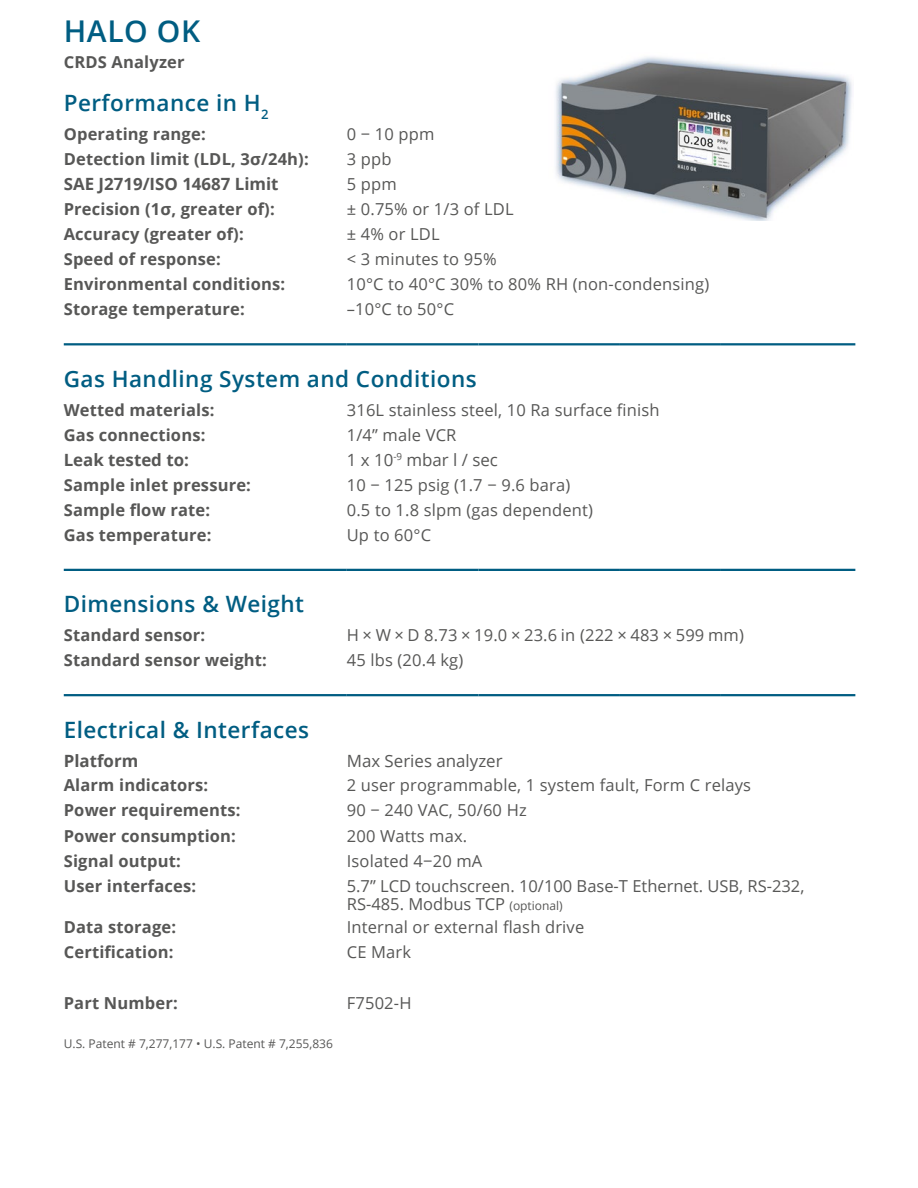
<style>
.page{position:relative;width:918px;height:1188px;background:#fff}
.page>*{position:absolute;margin:0;border:0;box-sizing:border-box;transform-origin:0 0}
.t1{font:600 30px "Open Sans";letter-spacing:.02em;color:#005d82}
.t2{font:600 22.5px "Open Sans";letter-spacing:.02em;color:#005d82}
.t3{font:700 16.8px "Open Sans";color:#575756}
.t4{font:16.8px "Open Sans";color:#575756}
.t5{font:16.5px/18px "Open Sans";letter-spacing:.01em;color:#575756}
.t6{font:700 16.5px "Open Sans";letter-spacing:.01em;color:#575756}
.t7{font:12px "Open Sans";color:#575756}
.s1{font-size:12px}
</style>
<div class="page">
<hr style="left:64px;top:343px;width:283px;height:2px;background:#005d82">
<hr style="left:347px;top:343px;width:132px;height:2px;background:#005d82">
<hr style="left:479px;top:343px;width:140px;height:2px;background:#005d82">
<hr style="left:619px;top:343px;width:101px;height:2px;background:#005d82">
<hr style="left:720px;top:343px;width:135px;height:2px;background:#005d82">
<hr style="left:64px;top:569px;width:283px;height:2px;background:#005d82">
<hr style="left:347px;top:569px;width:132px;height:2px;background:#005d82">
<hr style="left:479px;top:569px;width:140px;height:2px;background:#005d82">
<hr style="left:619px;top:569px;width:101px;height:2px;background:#005d82">
<hr style="left:720px;top:569px;width:135px;height:2px;background:#005d82">
<hr style="left:64px;top:694px;width:283px;height:2px;background:#005d82">
<hr style="left:347px;top:694px;width:132px;height:2px;background:#005d82">
<hr style="left:479px;top:694px;width:140px;height:2px;background:#005d82">
<hr style="left:619px;top:694px;width:101px;height:2px;background:#005d82">
<hr style="left:720px;top:694px;width:135px;height:2px;background:#005d82">
<img style="left:556px;top:57px;width:296px;height:164px">
<h1 class="t1" style="left:64px;top:10px;width:138px">HALO OK</h1>
<p class="t6" style="left:64px;top:50px;width:122px">CRDS Analyzer</p>
<h2 class="t2" style="left:64px;top:87px;width:206px">Performance in H<sub>2</sub></h2>
<p class="t6" style="left:64px;top:122px;width:143px">Operating range:</p>
<p class="t5" style="left:347px;top:124px;width:89px">0 − 10 ppm</p>
<p class="t6" style="left:64px;top:147px;width:246px">Detection limit (LDL, 3σ/24h):</p>
<p class="t5" style="left:347px;top:149px;width:46px">3 ppb</p>
<p class="t3" style="left:64px;top:172px;width:216px">SAE J2719/ISO 14687 Limit</p>
<p class="t5" style="left:347px;top:175px;width:51px">5 ppm</p>
<p class="t6" style="left:64px;top:197px;width:212px">Precision (1σ, greater of):</p>
<p class="t5" style="left:347px;top:200px;width:168px">± 0.75% or 1/3 of LDL</p>
<p class="t6" style="left:64px;top:222px;width:181px">Accuracy (greater of):</p>
<p class="t5" style="left:347px;top:225px;width:94px">± 4% or LDL</p>
<p class="t6" style="left:64px;top:248px;width:159px">Speed of response:</p>
<p class="t5" style="left:347px;top:250px;width:151px">&lt; 3 minutes to 95%</p>
<p class="t6" style="left:64px;top:273px;width:223px">Environmental conditions:</p>
<p class="t5" style="left:347px;top:275px;width:364px">10°C to 40°C 30% to 80% RH (non-condensing)</p>
<p class="t6" style="left:64px;top:298px;width:183px">Storage temperature:</p>
<p class="t5" style="left:347px;top:300px;width:109px">–10°C to 50°C</p>
<h2 class="t2" style="left:64px;top:363px;width:414px">Gas Handling System and Conditions</h2>
<p class="t6" style="left:64px;top:398px;width:152px">Wetted materials:</p>
<p class="t5" style="left:347px;top:400px;width:314px">316L stainless steel, 10 Ra surface finish</p>
<p class="t6" style="left:64px;top:423px;width:143px">Gas connections:</p>
<p class="t5" style="left:347px;top:425px;width:111px">1/4” male VCR</p>
<p class="t3" style="left:64px;top:448px;width:127px">Leak tested to:</p>
<p class="t4" style="left:347px;top:448px;width:153px">1 x 10<sup>-9</sup> mbar l / sec</p>
<p class="t6" style="left:64px;top:473px;width:189px">Sample inlet pressure:</p>
<p class="t5" style="left:347px;top:475px;width:225px">10 − 125 psig (1.7 − 9.6 bara)</p>
<p class="t6" style="left:64px;top:498px;width:148px">Sample flow rate:</p>
<p class="t5" style="left:347px;top:500px;width:248px">0.5 to 1.8 slpm (gas dependent)</p>
<p class="t6" style="left:64px;top:523px;width:149px">Gas temperature:</p>
<p class="t5" style="left:347px;top:525px;width:86px">Up to 60°C</p>
<h2 class="t2" style="left:64px;top:589px;width:242px">Dimensions &amp; Weight</h2>
<p class="t6" style="left:64px;top:623px;width:143px">Standard sensor:</p>
<p class="t5" style="left:347px;top:626px;width:399px">H × W × D 8.73 × 19.0 × 23.6 in (222 × 483 × 599 mm)</p>
<p class="t6" style="left:64px;top:648px;width:205px">Standard sensor weight:</p>
<p class="t5" style="left:347px;top:651px;width:118px">45 lbs (20.4 kg)</p>
<h2 class="t2" style="left:64px;top:714px;width:247px">Electrical &amp; Interfaces</h2>
<p class="t3" style="left:64px;top:749px;width:76px">Platform</p>
<p class="t4" style="left:347px;top:749px;width:157px">Max Series analyzer</p>
<p class="t6" style="left:64px;top:774px;width:146px">Alarm indicators:</p>
<p class="t5" style="left:347px;top:776px;width:406px">2 user programmable, 1 system fault, Form C relays</p>
<p class="t6" style="left:64px;top:799px;width:178px">Power requirements:</p>
<p class="t5" style="left:347px;top:801px;width:181px">90 − 240 VAC, 50/60 Hz</p>
<p class="t6" style="left:64px;top:824px;width:174px">Power consumption:</p>
<p class="t5" style="left:347px;top:826px;width:122px">200 Watts max.</p>
<p class="t6" style="left:64px;top:849px;width:119px">Signal output:</p>
<p class="t5" style="left:347px;top:851px;width:137px">Isolated 4−20 mA</p>
<p class="t6" style="left:64px;top:874px;width:134px">User interfaces:</p>
<p class="t5" style="left:347px;top:876px;width:459px">5.7” LCD touchscreen. 10/100 Base-T Ethernet. USB, RS-232,<br>RS-485. Modbus TCP <span class="s1">(optional)</span></p>
<p class="t6" style="left:64px;top:916px;width:114px">Data storage:</p>
<p class="t5" style="left:347px;top:918px;width:239px">Internal or external flash drive</p>
<p class="t6" style="left:64px;top:941px;width:111px">Certification:</p>
<p class="t5" style="left:347px;top:943px;width:66px">CE Mark</p>
<p class="t6" style="left:64px;top:992px;width:115px">Part Number:</p>
<p class="t5" style="left:347px;top:994px;width:66px">F7502-H</p>
<p class="t7" style="left:64px;top:1035px;width:271px">U.S. Patent # 7,277,177 • U.S. Patent # 7,255,836</p>
</div>
